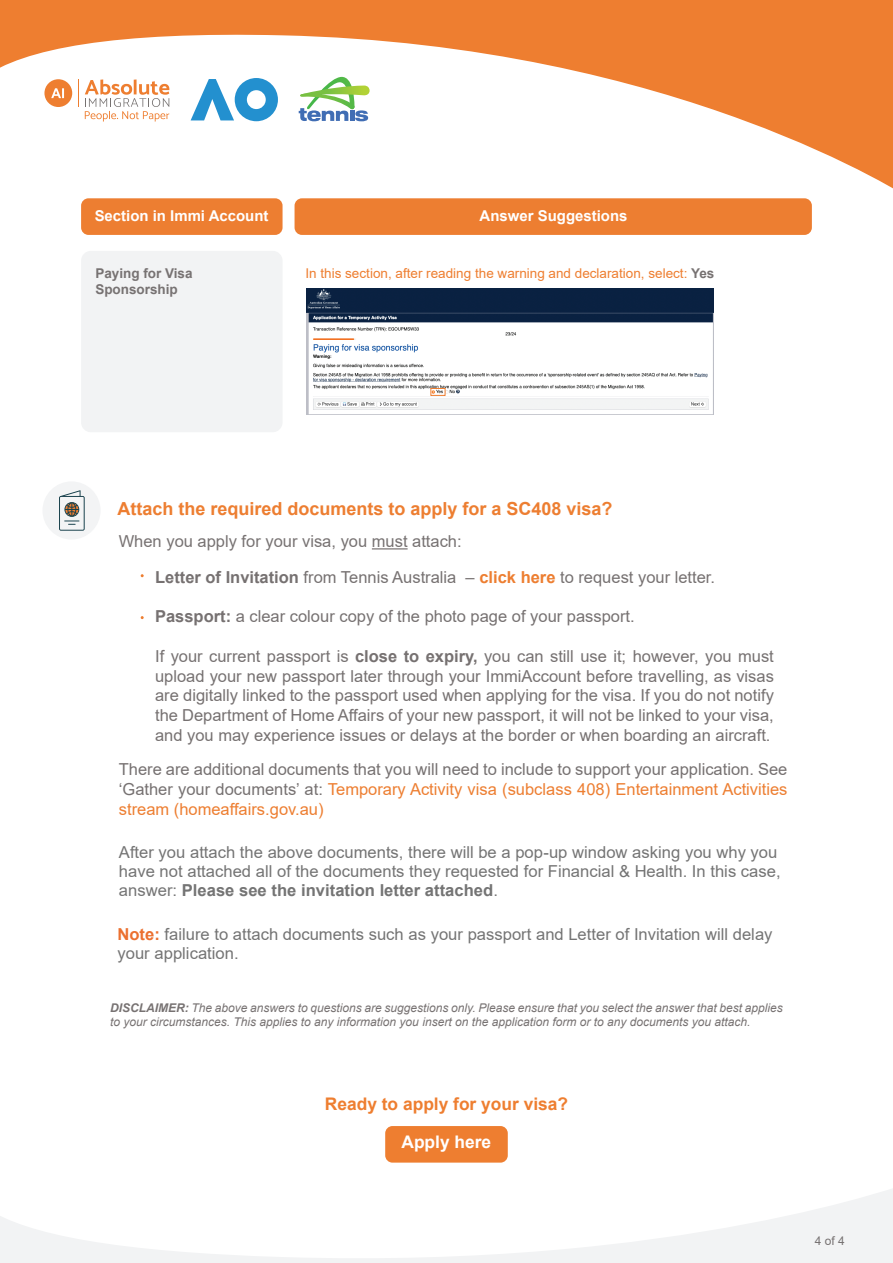
<style>
.page{position:relative;width:893px;height:1263px;background:#fff}
.page>*{position:absolute;margin:0;border:0;box-sizing:border-box;transform-origin:0 0}
.t1{font:700 18px "Arial";color:#ed7e31}
.t2{font:700 17.4px "Arial";color:#ee7e30}
.t3{font:700 17.4px "Arial";color:#fff}
.t4{font:16.5px/19.8px "Arial";color:#767171;text-align:justify}
.t5{font:16.5px/19px "Arial";color:#747474}
.t6{font:16.5px "Arial";color:#777272}
.t7{font:700 15px "Arial";color:#fff}
.t8{font:13.5px "Arial";color:#ee7e30}
.t9{font:700 13.5px/16.2px "Arial";color:#777272}
.t10{font:italic 12px/14.4px "Arial";color:#777272}
.t11{font:12px "Arial";color:#767171}
.s1{font-weight:700;color:#777272}
.s2{font-weight:700}
.s3{font-weight:700;color:#ed7e31}
.s4{color:#ed7e31}
.s5{font-weight:700;color:#eb7030}
</style>
<div class="page">
<svg style="left:0;top:0;width:893px;height:199px"></svg>
<svg style="left:191px;top:78px;width:87px;height:43px"></svg>
<svg style="left:78px;top:79px;width:1px;height:28px"></svg>
<svg style="left:85px;top:79px;width:84px;height:43px"></svg>
<svg style="left:44px;top:79px;width:28px;height:28px"></svg>
<svg style="left:299px;top:77px;width:71px;height:44px"></svg>
<svg style="left:0;top:1189px;width:892px;height:74px"></svg>
<div style="left:81px;top:251px;width:202px;height:181px;background:#f2f3f4;border-radius:10px"></div>
<img style="left:306px;top:289px;width:408px;height:126px">
<div style="left:430px;top:388px;width:15px;height:8px;border:1px solid #ee7d2f"></div>
<div style="left:81px;top:198px;width:202px;height:37px;background:#ed7e31;border-radius:7px"></div>
<div style="left:295px;top:198px;width:517px;height:37px;background:#ed7e31;border-radius:7px"></div>
<hr style="left:372px;top:548px;width:36px;height:1px;background:#777272">
<div style="left:385px;top:1126px;width:123px;height:36px;background:#ee7e30;border-radius:7px"></div>
<div style="left:42px;top:481px;width:59px;height:58px;background:#f3f4f5;border-radius:50%"></div>
<svg style="left:59px;top:490px;width:26px;height:41px"></svg>
<p class="t7" style="left:95px;top:205px;width:175px">Section in Immi Account</p>
<p class="t7" style="left:480px;top:205px;width:149px">Answer Suggestions</p>
<p class="t9" style="left:95px;top:265px;width:99px">Paying for Visa<br>Sponsorship</p>
<p class="t8" style="left:305px;top:264px;width:410px">In this section, after reading the warning and declaration, select: <span class="s1">Yes</span></p>
<p class="t1" style="left:117px;top:496px;width:497px">Attach the required documents to apply for a SC408 visa?</p>
<p class="t6" style="left:119px;top:530px;width:344px">When you apply for your visa, you must attach:</p>
<p class="t4" style="left:155px;top:567px;width:561px"><span class="s2">Letter of Invitation</span> from Tennis Australia – <span class="s3">click here</span> to request your letter.</p>
<p class="t4" style="left:155px;top:606px;width:481px"><span class="s2">Passport:</span> a clear colour copy of the photo page of your passport.</p>
<p class="t4" style="left:155px;top:646px;width:620px">If your current passport is <span class="s2">close to expiry,</span> you can still use it; however, you must upload your new passport later through your ImmiAccount before travelling, as visas are digitally linked to the passport used when applying for the visa. If you do not notify the Department of Home Affairs of your new passport, it will not be linked to your visa, and you may experience issues or delays at the border or when boarding an aircraft.</p>
<p class="t4" style="left:119px;top:759px;width:670px">There are additional documents that you will need to include to support your application. See ‘Gather your documents’ at: <span class="s4">Temporary Activity visa (subclass 408) Entertainment Activities stream (homeaffairs.gov.au)</span></p>
<p class="t5" style="left:119px;top:842px;width:663px">After you attach the above documents, there will be a pop-up window asking you why you have not attached all of the documents they requested for Financial &amp; Health. In this case, answer: <span class="s2">Please see the invitation letter attached</span>.</p>
<p class="t5" style="left:117px;top:925px;width:657px"><span class="s5">Note:</span> failure to attach documents such as your passport and Letter of Invitation will delay your application.</p>
<p class="t10" style="left:110px;top:1000px;width:674px"><span class="s2">DISCLAIMER:</span> The above answers to questions are suggestions only. Please ensure that you select the answer that best applies to your circumstances. This applies to any information you insert on the application form or to any documents you attach.</p>
<p class="t2" style="left:325px;top:1091px;width:245px">Ready to apply for your visa?</p>
<p class="t3" style="left:401px;top:1129px;width:91px">Apply here</p>
<p class="t11" style="left:815px;top:1232px;width:32px">4 of 4</p>
</div>
